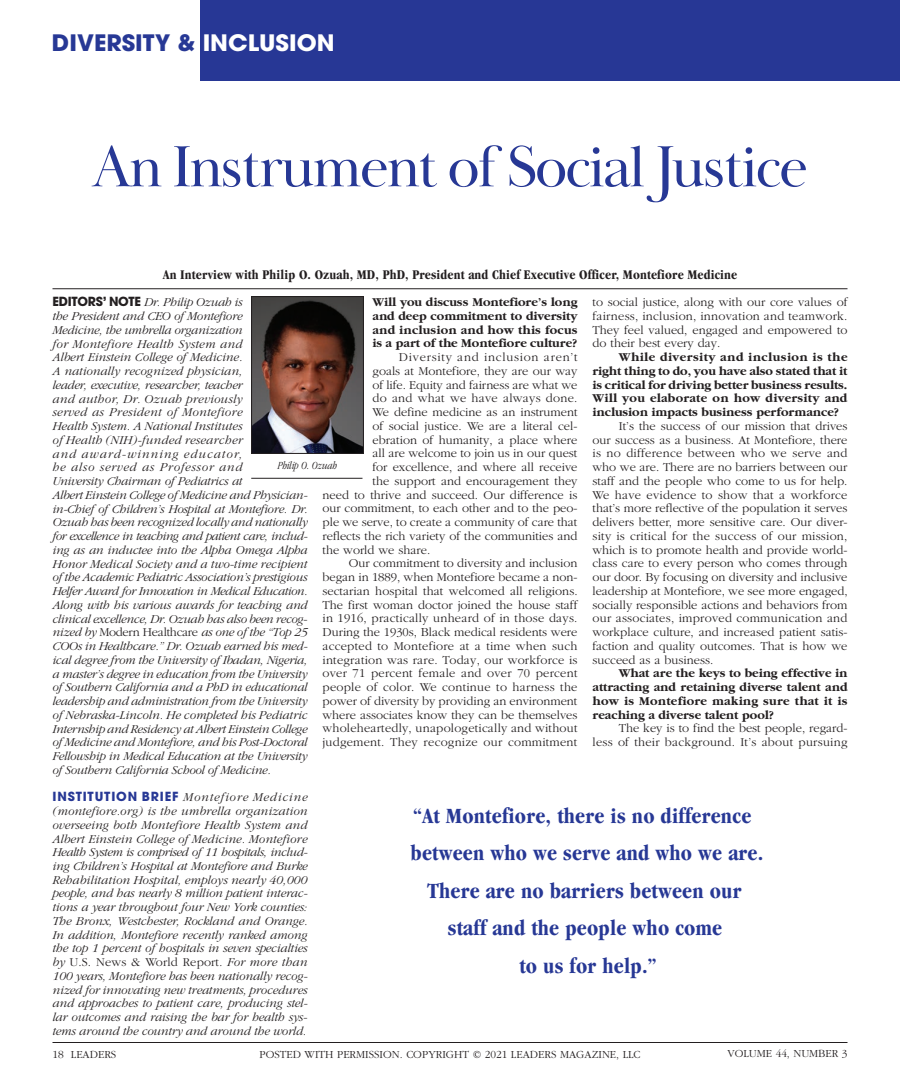
<style>
.page{position:relative;width:900px;height:1080px;background:#fff}
.page>*{position:absolute;margin:0;border:0;box-sizing:border-box;transform-origin:0 0}
.t1{font:60px "Baskerville Display PT";letter-spacing:-.04em;color:#273895}
.t2{font:700 condensed 22.5px/37.5px "Garamond";letter-spacing:.01em;color:#273895;text-align:center}
.t3{font:700 22.5px "ITC Avant Garde Pro";color:#273895;scale:1.05 1}
.t4{font:700 condensed 13.75px "Garamond";letter-spacing:.01em;color:#231f20}
.t5{font:italic 300 12.5px/13.8px "Garamond";letter-spacing:-.02em;color:#231f20}
.t6{font:300 12.5px/13.8px "Garamond";color:#231f20;text-align:justify}
.t7{font:700 12.5px/13.8px "Garamond";color:#231f20;text-align:justify}
.t8{font:300 12.5px/13.8px "Garamond";letter-spacing:.02em;color:#231f20;text-align:right}
.t9{font:300 12.5px "Garamond";letter-spacing:.06em;color:#231f20}
.t10{font:300 11.25px "Garamond";color:#231f20}
.t11{font:italic 300 condensed 11.25px "Garamond";color:#231f20}
.s1{color:#fff}
.s2{font-family:"ITC Avant Garde Pro";font-weight:700;font-style:normal}
.s3{font-style:normal}
.s4{font-family:"ITC Avant Garde Pro";font-weight:700;font-style:normal;color:#273895}
</style>
<div class="page">
<div style="left:201px;top:0;width:699px;height:81px;background:#273795"></div>
<img style="left:253px;top:298px;width:109px;height:154px">
<div style="left:251px;top:296px;width:113px;height:158px;border:1px solid #231f20"></div>
<hr style="left:251px;top:478px;width:111px;height:1px;background:#231f20">
<hr style="left:52px;top:288px;width:796px;height:1px;background:#231f20">
<hr style="left:52px;top:1042px;width:796px;height:1px;background:#231f20">
<h2 class="t3" style="left:52px;top:28px;width:271px">DIVERSITY &amp; <span class="s1">INCLUSION</span></h2>
<h1 class="t1" style="left:92px;top:131px;width:718px">An Instrument of Social Justice</h1>
<p class="t4" style="left:163px;top:267px;width:576px">An Interview with Philip O. Ozuah, MD, PhD, President and Chief Executive Officer, Montefiore Medicine</p>
<p class="t5" style="left:52px;top:296px;width:257px"><span class="s2">EDITORS’ NOTE</span> Dr. Philip Ozuah is<br>the President and CEO of Montefiore<br>Medicine, the umbrella organization<br>for Montefiore Health System and<br>Albert Einstein College of Medicine.<br>A nationally recognized physician,<br>leader, executive, researcher, teacher<br>and author, Dr. Ozuah previously<br>served as President of Montefiore<br>Health System. A National Institutes<br>of Health (NIH)-funded researcher<br>and award-winning educator,<br>he also served as Professor and<br>University Chairman of Pediatrics at<br>Albert Einstein College of Medicine and Physician&shy;in-Chief of Children’s Hospital at Montefiore. Dr.<br>Ozuah has been recognized locally and nationally for excellence in teaching and patient care, includ&shy;ing as an inductee into the Alpha Omega Alpha Honor Medical Society and a two-time recipient of the Academic Pediatric Association’s prestigious Helfer Award for Innovation in Medical Education.<br>Along with his various awards for teaching and clinical excellence, Dr. Ozuah has also been recog&shy;nized by <span class="s3">Modern Healthcare</span> as one of the “Top 25<br>COOs in Healthcare.” Dr. Ozuah earned his med&shy;ical degree from the University of Ibadan, Nigeria, a master’s degree in education from the University of Southern California and a PhD in educational leadership and administration from the University of Nebraska-Lincoln. He completed his Pediatric Internship and Residency at Albert Einstein College of Medicine and Montefiore, and his Post-Doctoral Fellowship in Medical Education at the University of Southern California School of Medicine.</p>
<p class="t5" style="left:52px;top:791px;width:257px;text-align:justify"><span class="s4">INSTITUTION BRIEF</span> Montefiore Medicine (montefiore.org) is the umbrella organization overseeing both Montefiore Health System and Albert Einstein College of Medicine. Montefiore Health System is comprised of 11 hospitals, includ&shy;ing Children’s Hospital at Montefiore and Burke Rehabilitation Hospital, employs nearly 40,000 people, and has nearly 8 million patient interac&shy;tions a year throughout four New York counties:<br>The Bronx, Westchester, Rockland and Orange.<br>In addition, Montefiore recently ranked among the top 1 percent of hospitals in seven specialties by <span class="s3">U.S. News &amp; World Report</span>. For more than 100 years, Montefiore has been nationally recog&shy;nized for innovating new treatments, procedures and approaches to patient care, producing stel&shy;lar outcomes and raising the bar for health sys&shy;tems around the country and around the world.</p>
<p class="t7" style="left:372px;top:296px;width:207px">Will you discuss Montefiore’s long and deep commitment to diversity and inclusion and how this focus is a part of the Montefiore culture?</p>
<p class="t9" style="left:399px;top:351px;width:180px">Diversity and inclusion aren’t</p>
<p class="t6" style="left:372px;top:364px;width:206px">goals at Montefiore, they are our way</p>
<p class="t6" style="left:372px;top:378px;width:206px">of life. Equity and fairness are what we</p>
<p class="t8" style="left:372px;top:392px;width:206px">do and what we have always done.</p>
<p class="t6" style="left:372px;top:406px;width:207px">We define medicine as an instrument</p>
<p class="t6" style="left:372px;top:419px;width:207px">of social justice. We are a literal cel-</p>
<p class="t6" style="left:372px;top:433px;width:206px">ebration of humanity, a place where</p>
<p class="t6" style="left:372px;top:447px;width:206px">all are welcome to join us in our quest</p>
<p class="t6" style="left:372px;top:461px;width:207px">for excellence, and where all receive</p>
<p class="t6" style="left:372px;top:474px;width:206px">the support and encouragement they</p>
<p class="t6" style="left:322px;top:488px;width:257px">need to thrive and succeed. Our difference is</p>
<p class="t6" style="left:322px;top:502px;width:256px">our commitment, to each other and to the peo-</p>
<p class="t6" style="left:322px;top:516px;width:256px">ple we serve, to create a community of care that</p>
<p class="t6" style="left:322px;top:529px;width:256px">reflects the rich variety of the communities and</p>
<p class="t6" style="left:322px;top:543px;width:109px">the world we share.</p>
<p class="t6" style="left:349px;top:557px;width:230px">Our commitment to diversity and inclusion</p>
<p class="t6" style="left:322px;top:571px;width:257px">began in 1889, when Montefiore became a non-</p>
<p class="t6" style="left:322px;top:584px;width:257px">sectarian hospital that welcomed all religions.</p>
<p class="t6" style="left:322px;top:598px;width:256px">The first woman doctor joined the house staff</p>
<p class="t8" style="left:322px;top:612px;width:257px">in 1916, practically unheard of in those days.</p>
<p class="t6" style="left:322px;top:626px;width:257px">During the 1930s, Black medical residents were</p>
<p class="t8" style="left:322px;top:639px;width:257px">accepted to Montefiore at a time when such</p>
<p class="t8" style="left:322px;top:653px;width:257px">integration was rare. Today, our workforce is</p>
<p class="t8" style="left:322px;top:667px;width:257px">over 71 percent female and over 70 percent</p>
<p class="t8" style="left:322px;top:681px;width:257px">people of color. We continue to harness the</p>
<p class="t6" style="left:322px;top:694px;width:256px">power of diversity by providing an environment</p>
<p class="t6" style="left:322px;top:708px;width:257px">where associates know they can be themselves</p>
<p class="t8" style="left:322px;top:722px;width:257px">wholeheartedly, unapologetically and without</p>
<p class="t8" style="left:322px;top:736px;width:256px">judgement. They recognize our commitment</p>
<p class="t6" style="left:592px;top:296px;width:257px">to social justice, along with our core values of fairness, inclusion, innovation and teamwork.<br>They feel valued, engaged and empowered to do their best every day.</p>
<p class="t7" style="left:592px;top:351px;width:257px;text-indent:26px">While diversity and inclusion is the right thing to do, you have also stated that it is critical for driving better business results.<br>Will you elaborate on how diversity and inclusion impacts business performance?</p>
<p class="t6" style="left:592px;top:419px;width:257px;text-indent:26px">It’s the success of our mission that drives our success as a business. At Montefiore, there is no difference between who we serve and who we are. There are no barriers between our staff and the people who come to us for help.<br>We have evidence to show that a workforce that’s more reflective of the population it serves delivers better, more sensitive care. Our diver&shy;sity is critical for the success of our mission, which is to promote health and provide world&shy;class care to every person who comes through our door. By focusing on diversity and inclusive leadership at Montefiore, we see more engaged, socially responsible actions and behaviors from our associates, improved communication and workplace culture, and increased patient satis&shy;faction and quality outcomes. That is how we succeed as a business.</p>
<p class="t7" style="left:592px;top:667px;width:257px;text-indent:26px">What are the keys to being effective in attracting and retaining diverse talent and how is Montefiore making sure that it is reaching a diverse talent pool?</p>
<p class="t8" style="left:592px;top:722px;width:257px">The key is to find the best people, regard-<br>less of their background. It’s about pursuing</p>
<p class="t11" style="left:278px;top:460px;width:61px">Philip O. Ozuah</p>
<h2 class="t2" style="left:411px;top:797px;width:354px">“At Montefiore, there is no difference between who we serve and who we are.<br>There are no barriers between our staff and the people who come<br>to us for help.”</h2>
<p class="t10" style="left:52px;top:1048px;width:65px">18 LEADERS</p>
<p class="t10" style="left:259px;top:1048px;width:383px">POSTED WITH PERMISSION. COPYRIGHT © 2021 LEADERS MAGAZINE, LLC</p>
<p class="t10" style="left:728px;top:1048px;width:121px">VOLUME 44, NUMBER 3</p>
</div>
